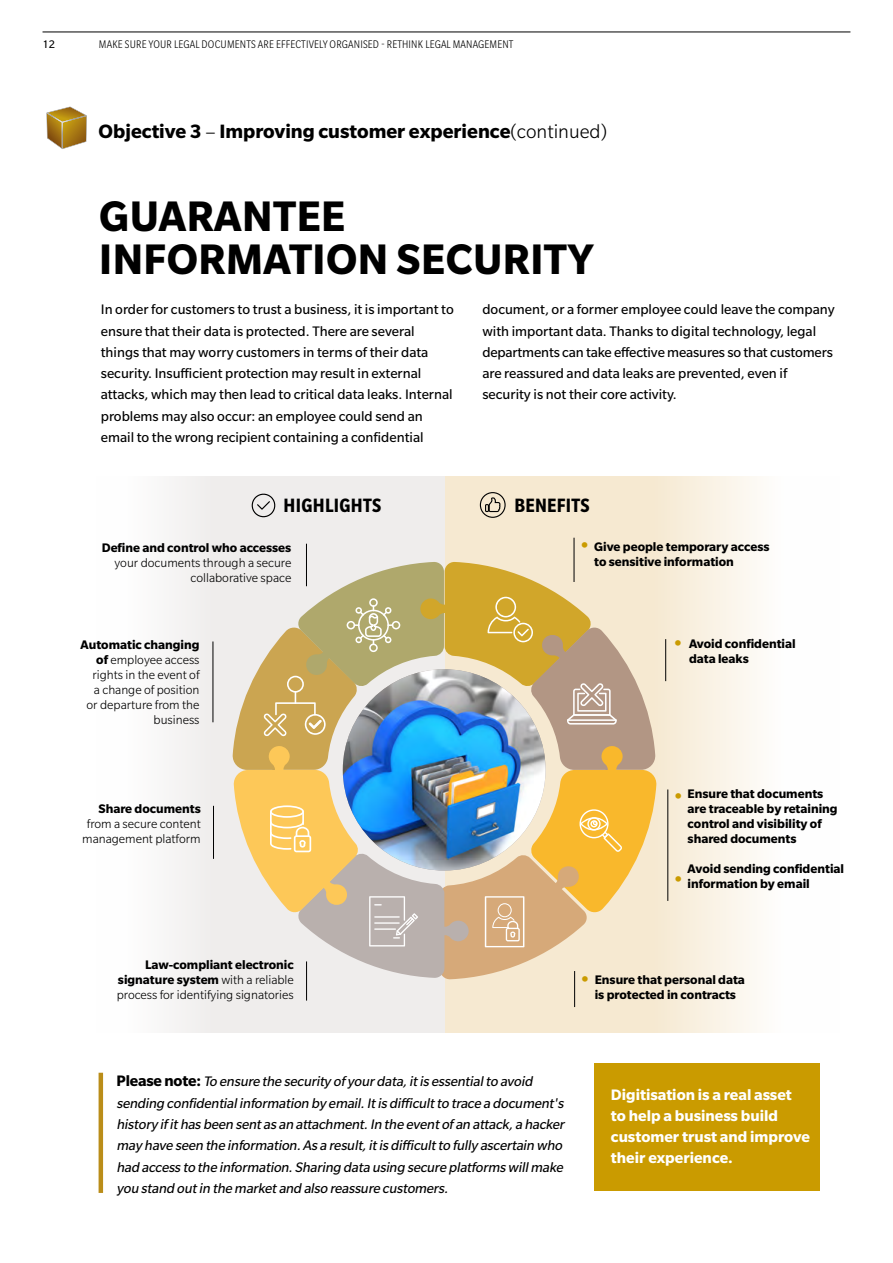
<style>
.page{position:relative;width:893px;height:1263px;background:#fff}
.page>*{position:absolute;margin:0;border:0;box-sizing:border-box;transform-origin:0 0}
.t1{font:700 46.5px/42.6px "Slate Pro";letter-spacing:.01em;color:#000}
.t2{font:22.5px "Slate Std";color:#ca9b00}
.t3{font:700 21px "Slate Pro";color:#000}
.t4{font:700 condensed 21px "Slate Pro";letter-spacing:.015em;color:#000}
.t5{font:700 16.5px/21px "Slate Pro";color:#fff}
.t6{font:15px/21.3px "Slate Pro";color:#000}
.t7{font:italic 15px/21.3px "Slate Pro";letter-spacing:-.01em;color:#000}
.t8{font:700 13.5px/15px "Slate Pro";color:#000}
.t9{font:300 13.5px/15px "Slate Pro";color:#000;text-align:right}
.t10{font:300 condensed 12px "Slate Pro";letter-spacing:.015em;color:#000}
.t11{font:12px "Slate Pro";color:#000}
.s1{font-weight:300}
.s2{font-weight:700}
.s3{font-weight:700;font-style:normal;font-size:16.5px}
</style>
<div class="page">
<div style="left:443px;top:476px;width:397px;height:556px;background:linear-gradient(to right,#f3e2c3,#fdfcfa)"></div>
<div style="left:96px;top:476px;width:348px;height:556px;background:linear-gradient(to right,#f9f8f8,#ebe8e7)"></div>
<hr style="left:213px;top:806px;width:1px;height:53px;background:#000">
<hr style="left:667px;top:789px;width:1px;height:112px;background:#000">
<hr style="left:574px;top:538px;width:1px;height:44px;background:#000">
<hr style="left:213px;top:641px;width:1px;height:81px;background:#000">
<hr style="left:306px;top:544px;width:1px;height:42px;background:#000">
<hr style="left:665px;top:639px;width:1px;height:42px;background:#000">
<svg style="left:252px;top:492px;width:24px;height:25px"></svg>
<div style="left:480px;top:492px;width:26px;height:26px;border:1px solid #000;border-radius:50%"></div>
<svg style="left:485px;top:487px;width:16px;height:40px"></svg>
<hr style="left:306px;top:961px;width:1px;height:39px;background:#000">
<hr style="left:574px;top:971px;width:1px;height:36px;background:#000">
<svg style="left:232px;top:562px;width:425px;height:417px;background:#c7bc99"></svg>
<svg style="left:46px;top:106px;width:41px;height:43px"></svg>
<img style="left:58px;top:120px;width:4px;height:28px">
<div style="left:594px;top:1063px;width:225px;height:128px;background:#ca9b00"></div>
<hr style="left:99px;top:1073px;width:4px;height:120px;background:#ba8d19">
<hr style="left:43px;top:32px;width:807px;height:1px;background:#000">
<p class="t11" style="left:43px;top:38px;width:14px">12</p>
<p class="t10" style="left:99px;top:38px;width:416px">MAKE SURE YOUR LEGAL DOCUMENTS ARE EFFECTIVELY ORGANISED - RETHINK LEGAL MANAGEMENT</p>
<h3 class="t3" style="left:99px;top:120px;width:510px">Objective 3 <span class="s1">–</span> Improving customer experience<span class="s1">(continued)</span></h3>
<h1 class="t1" style="left:99px;top:194px;width:496px">GUARANTEE<br>INFORMATION SECURITY</h1>
<p class="t6" style="left:101px;top:299px;width:354px">In order for customers to trust a business, it is important to ensure that their data is protected. There are several things that may worry customers in terms of their data security. Insufficient protection may result in external attacks, which may then lead to critical data leaks. Internal problems may also occur: an employee could send an email to the wrong recipient containing a confidential</p>
<p class="t6" style="left:482px;top:299px;width:354px">document, or a former employee could leave the company with important data. Thanks to digital technology, legal departments can take effective measures so that customers are reassured and data leaks are prevented, even if security is not their core activity.</p>
<h3 class="t4" style="left:284px;top:494px;width:99px">HIGHLIGHTS</h3>
<h3 class="t4" style="left:514px;top:494px;width:77px">BENEFITS</h3>
<h2 class="t2" style="left:579px;top:533px;width:13px">•</h2>
<p class="t8" style="left:594px;top:539px;width:177px">Give people temporary access to sensitive information</p>
<p class="t8" style="left:102px;top:540px;width:191px">Define and control who accesses</p>
<p class="t9" style="left:114px;top:555px;width:178px">your documents through a secure collaborative space</p>
<p class="t9" style="left:81px;top:637px;width:120px"><span class="s2">Automatic changing of</span> employee access rights in the event of<br>a change of position or departure from the business</p>
<p class="t8" style="left:98px;top:801px;width:104px">Share documents</p>
<p class="t9" style="left:82px;top:816px;width:120px;text-align:center">from a secure content management platform</p>
<p class="t9" style="left:117px;top:957px;width:179px;text-align:justify;text-indent:28px"><span class="s2">Law-compliant electronic signature system</span> with a reliable process for identifying signatories</p>
<h2 class="t2" style="left:672px;top:631px;width:13px">•</h2>
<p class="t8" style="left:689px;top:636px;width:108px">Avoid confidential data leaks</p>
<p class="t8" style="left:688px;top:786px;width:152px">Ensure that documents are traceable by retaining control and visibility of shared documents</p>
<p class="t8" style="left:688px;top:861px;width:158px">Avoid sending confidential information by email</p>
<h2 class="t2" style="left:672px;top:784px;width:13px">•</h2>
<h2 class="t2" style="left:672px;top:867px;width:13px">•</h2>
<p class="t8" style="left:595px;top:972px;width:152px">Ensure that personal data is protected in contracts</p>
<h2 class="t2" style="left:579px;top:967px;width:13px">•</h2>
<p class="t7" style="left:116px;top:1071px;width:452px"><span class="s3">P l e a s e n o t e :</span> To ensure the security of yourdata,itis essentialto avoid sending confidentialinformation by email.Itis difficultto trace a document's history if ithas been sentas an attachment.In the eventof an attack,a hacker may have seen the information.As a result,itis difficultto fully ascertain who had access to the information.Sharing data using secure platforms willmake you stand outin the marketand also reassure customers.</p>
<p class="t5" style="left:611px;top:1084px;width:201px">Digitisation is a real asset to help a business build customer trust and improve their experience.</p>
</div>
